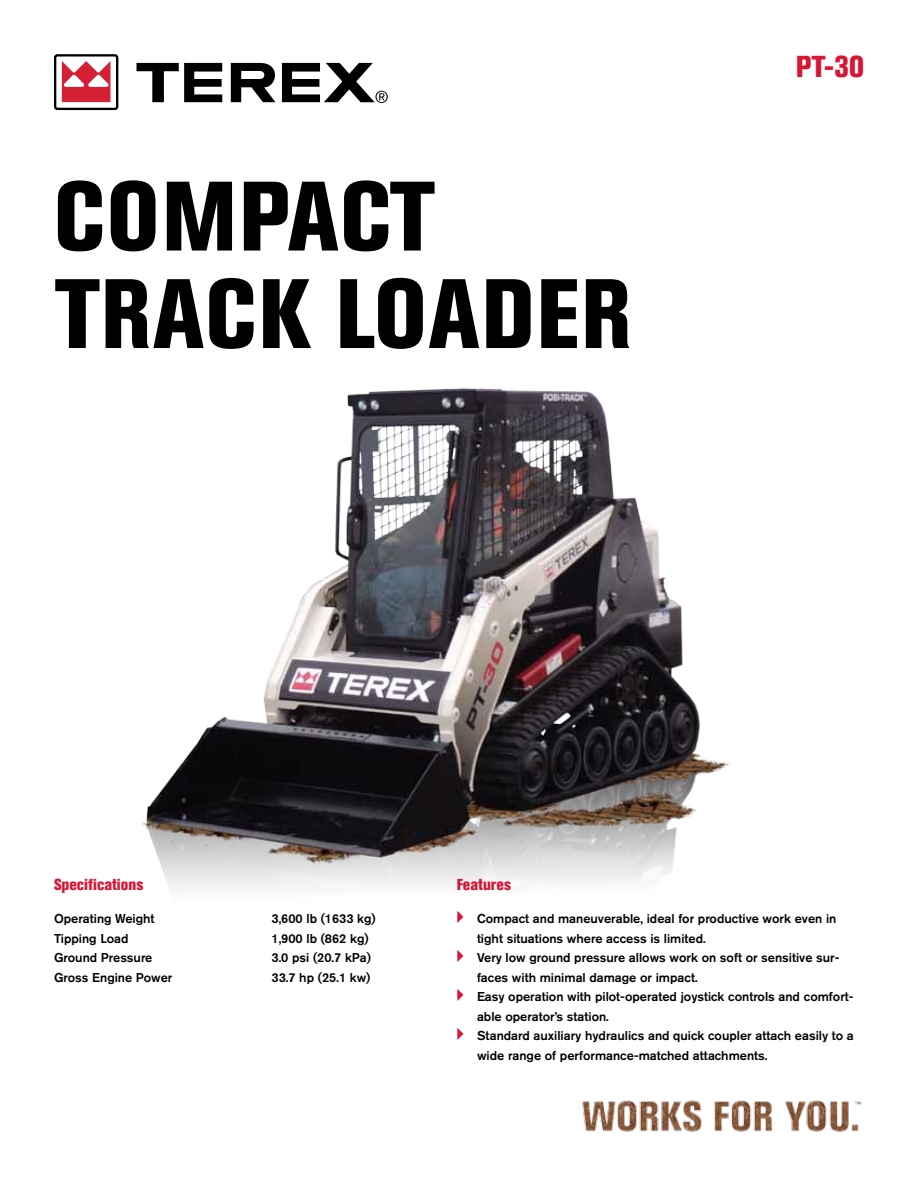
<style>
.page{position:relative;width:918px;height:1188px;background:#fff}
.page>*{position:absolute;margin:0;border:0;box-sizing:border-box;transform-origin:0 0}
.t1{font:800 condensed 97.5px/97.5px "Akzidenz Grotesk BE";letter-spacing:.02em;color:#000}
.t2{font:800 condensed 30px "Akzidenz Grotesk BE";color:#d71635}
.t3{font:800 condensed 15.75px "Akzidenz Grotesk BE";color:#d71635}
.t4{font:500 12.75px/19.5px "Akzidenz Grotesk BE";color:#000}
</style>
<div class="page">
<div style="left:54px;top:54px;width:64px;height:56px;border:2px solid #000;border-radius:2px"></div>
<svg style="left:62px;top:61px;width:48px;height:41px"></svg>
<svg style="left:137px;top:63px;width:251px;height:40px"></svg>
<img style="left:582px;top:1100px;width:280px;height:32px">
<img style="left:142px;top:388px;width:587px;height:502px">
<h1 class="t1" style="left:54px;top:168px;width:579px">Compact<br>Track Loader</h1>
<h2 class="t2" style="left:796px;top:49px;width:70px">PT-30</h2>
<p class="t3" style="left:54px;top:876px;width:91px">Specifications</p>
<p class="t4" style="left:54px;top:909px;width:102px">Operating Weight</p>
<p class="t4" style="left:272px;top:909px;width:106px">3,600 lb (1633 kg)</p>
<p class="t4" style="left:54px;top:928px;width:76px">Tipping Load</p>
<p class="t4" style="left:272px;top:928px;width:99px">1,900 lb (862 kg)</p>
<p class="t4" style="left:54px;top:948px;width:100px">Ground Pressure</p>
<p class="t4" style="left:272px;top:948px;width:101px">3.0 psi (20.7 kPa)</p>
<p class="t4" style="left:54px;top:967px;width:120px">Gross Engine Power</p>
<p class="t4" style="left:272px;top:967px;width:100px">33.7 hp (25.1 kw)</p>
<p class="t3" style="left:457px;top:876px;width:56px">Features</p>
<p class="t4" style="left:477px;top:909px;width:378px">Compact and maneuverable, ideal for productive work even in tight situations where access is limited.<br>Very low ground pressure allows work on soft or sensitive sur&shy;faces with minimal damage or impact.<br>Easy operation with pilot-operated joystick controls and comfort&shy;able operator’s station.<br>Standard auxiliary hydraulics and quick coupler attach easily to a wide range of performance-matched attachments.</p>
</div>
